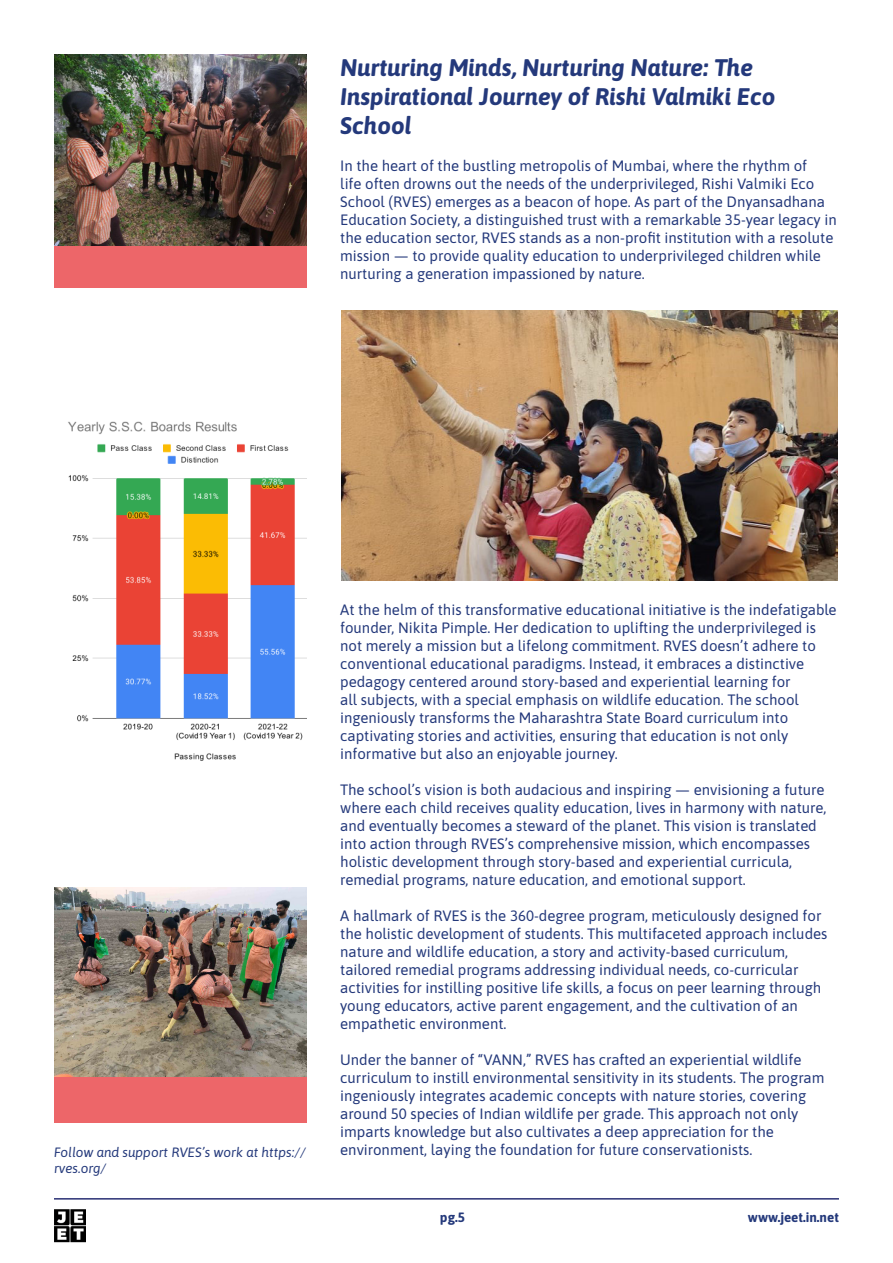
<style>
.page{position:relative;width:893px;height:1263px;background:#fff}
.page>*{position:absolute;margin:0;border:0;box-sizing:border-box;transform-origin:0 0}
.t1{font:italic 24px/28.8px "Asap";color:#24397b}
.t2{font:15px/18px "Asap";color:#24397b}
.t3{font:italic 13.5px "Asap";color:#24397b}
.t4{font:13.5px "Asap";color:#24397b}
</style>
<div class="page">
<div style="left:54px;top:213px;width:252px;height:75px;background:#ed6669"></div>
<div style="left:54px;top:1048px;width:252px;height:75px;background:#ed6669"></div>
<hr style="left:54px;top:1198px;width:785px;height:1px;background:#292f73">
<img style="left:54px;top:1209px;width:32px;height:34px">
<img style="left:54px;top:54px;width:252px;height:192px">
<img style="left:342px;top:311px;width:495px;height:270px">
<img style="left:54px;top:888px;width:252px;height:189px">
<img style="left:68px;top:421px;width:238px;height:340px">
<p class="t1" style="left:340px;top:52px;width:437px">Nurturing Minds, Nurturing Nature: The<br>Inspirational Journey of Rishi Valmiki Eco<br>School</p>
<p class="t2" style="left:340px;top:156px;width:498px">In the heart of the bustling metropolis of Mumbai, where the rhythm of<br>life often drowns out the needs of the underprivileged, Rishi Valmiki Eco School (RVES) emerges as a beacon of hope. As part of the Dnyansadhana Education Society, a distinguished trust with a remarkable 35-year legacy in the education sector, RVES stands as a non-profit institution with a resolute mission — to provide quality education to underprivileged children while nurturing a generation impassioned by nature.</p>
<p class="t2" style="left:340px;top:600px;width:498px">At the helm of this transformative educational initiative is the indefatigable founder, Nikita Pimple. Her dedication to uplifting the underprivileged is not merely a mission but a lifelong commitment. RVES doesn’t adhere to conventional educational paradigms. Instead, it embraces a distinctive pedagogy centered around story-based and experiential learning for<br>all subjects, with a special emphasis on wildlife education. The school ingeniously transforms the Maharashtra State Board curriculum into captivating stories and activities, ensuring that education is not only informative but also an enjoyable journey.</p>
<p class="t2" style="left:340px;top:780px;width:488px">The school’s vision is both audacious and inspiring — envisioning a future where each child receives quality education, lives in harmony with nature, and eventually becomes a steward of the planet. This vision is translated into action through RVES’s comprehensive mission, which encompasses holistic development through story-based and experiential curricula, remedial programs, nature education, and emotional support.</p>
<p class="t2" style="left:340px;top:906px;width:489px">A hallmark of RVES is the 360-degree program, meticulously designed for the holistic development of students. This multifaceted approach includes nature and wildlife education, a story and activity-based curriculum, tailored remedial programs addressing individual needs, co-curricular activities for instilling positive life skills, a focus on peer learning through young educators, active parent engagement, and the cultivation of an empathetic environment.</p>
<p class="t2" style="left:340px;top:1050px;width:486px">Under the banner of “VANN,” RVES has crafted an experiential wildlife curriculum to instill environmental sensitivity in its students. The program ingeniously integrates academic concepts with nature stories, covering around 50 species of Indian wildlife per grade. This approach not only imparts knowledge but also cultivates a deep appreciation for the</p>
<p class="t3" style="left:54px;top:1143px;width:253px">Follow and support RVES’s work at https://</p>
<p class="t2" style="left:340px;top:1140px;width:414px">environment, laying the foundation for future conservationists.</p>
<p class="t3" style="left:54px;top:1159px;width:54px">rves.org/</p>
<p class="t4" style="left:440px;top:1208px;width:27px">pg.5</p>
<p class="t4" style="left:748px;top:1208px;width:93px">www.jeet.in.net</p>
</div>
